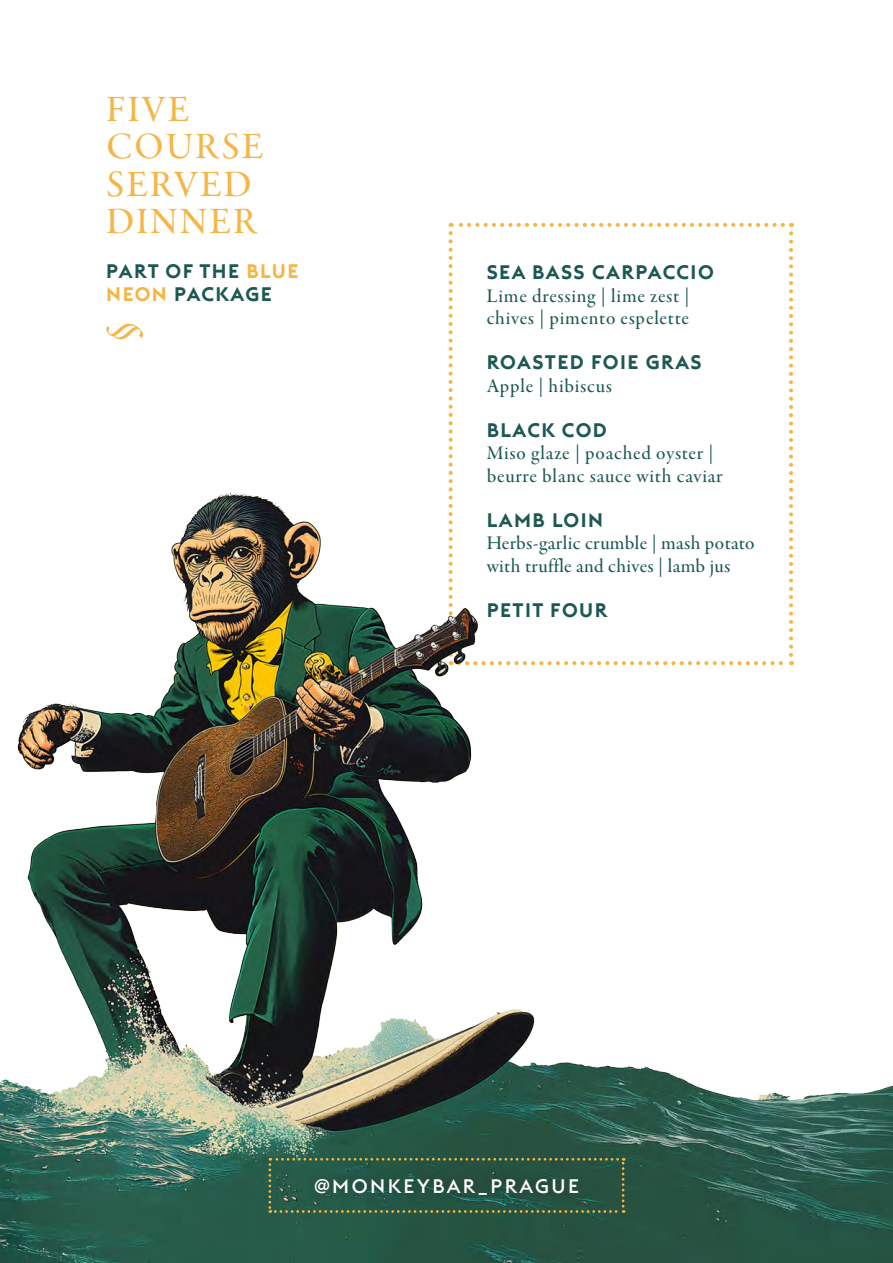
<style>
.page{position:relative;width:893px;height:1263px;background:#fff}
.page>*{position:absolute;margin:0;border:0;box-sizing:border-box;transform-origin:0 0}
.t1{font:37.5px/37.5px "Garamond Premr Pro Med Subh";letter-spacing:.065em;color:#f5b646}
.t2{font:19.5px/22.5px "Garamond Premr Pro Med Subh";letter-spacing:.04em;color:#1d5852}
.t3{font:600 19.5px/22.5px "Euclid Triangle";letter-spacing:.075em;color:#1d5852}
.t4{font:19.5px/22.5px "Garamond Premr Pro Med Subh";letter-spacing:.02em;color:#1d5852}
.t5{font:500 19.5px "Euclid Triangle";letter-spacing:.125em;color:#fff}
.s1{color:#f5b646}
</style>
<div class="page">
<svg style="left:449px;top:233px;width:4px;height:85px"></svg>
<svg style="left:789px;top:223px;width:4px;height:95px"></svg>
<svg style="left:451px;top:223px;width:332px;height:4px"></svg>
<img style="left:0;top:322px;width:893px;height:941px">
<svg style="left:268px;top:1158px;width:356px;height:55px;background:#3f6144"></svg>
<div style="left:302px;top:1165px;width:289px;height:44px;background:#231f20;opacity:.5"></div>
<h1 class="t1" style="left:106px;top:92px;width:158px">FIVE<br>COURSE<br>SERVED<br>DINNER</h1>
<p class="t3" style="left:106px;top:260px;width:194px">PART OF THE <span class="s1">BLUE<br>NEON</span> PACKAGE</p>
<p class="t3" style="left:487px;top:261px;width:229px">SEA BASS CARPACCIO</p>
<p class="t2" style="left:487px;top:285px;width:204px">Lime dressing | lime zest | chives | pimento espelette</p>
<p class="t3" style="left:487px;top:351px;width:216px">ROASTED FOIE GRAS</p>
<p class="t2" style="left:487px;top:375px;width:127px">Apple | hibiscus</p>
<p class="t3" style="left:487px;top:419px;width:122px">BLACK COD</p>
<p class="t2" style="left:487px;top:443px;width:237px">Miso glaze | poached oyster | beurre blanc sauce with caviar</p>
<p class="t3" style="left:487px;top:509px;width:118px">LAMB LOIN</p>
<p class="t4" style="left:487px;top:533px;width:269px">Herbs-garlic crumble | mash potato with truffle and chives | lamb jus</p>
<p class="t3" style="left:487px;top:599px;width:122px">PETIT FOUR</p>
<p class="t5" style="left:314px;top:1174px;width:266px">@MONKEYBAR_PRAGUE</p>
</div>
